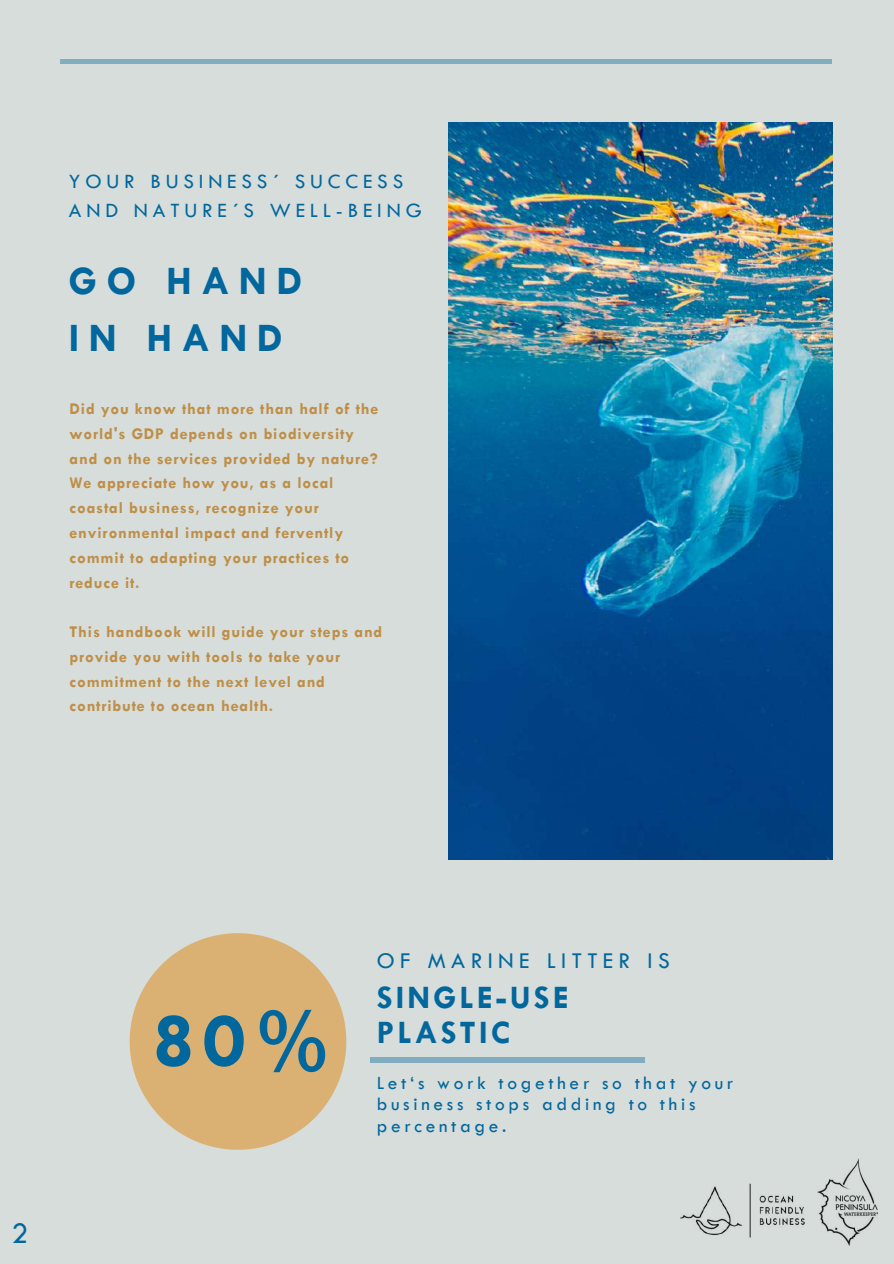
<style>
.page{position:relative;width:894px;height:1264px;background:#fff}
.page>*{position:absolute;margin:0;border:0;box-sizing:border-box;transform-origin:0 0}
.t1{font:700 80.4px "Tw Cen";color:#02679c}
.t2{font:700 40.8px/56.2px "Tw Cen";letter-spacing:.23em;color:#02679c}
.t3{font:700 33px/35.1px "Tw Cen";letter-spacing:.1em;color:#02679c}
.t4{font:30.45px "Tw Cen MT Regular";color:#02679c}
.t5{font:23.4px "Tw Cen MT Regular";letter-spacing:.23em;color:#02679c}
.t6{font:21.15px/28.8px "Tw Cen MT Regular";letter-spacing:.23em;color:#02679c}
.t7{font:19.35px/21.5px "Tw Cen MT Regular";letter-spacing:.19em;color:#02679c}
.t8{font:700 16.5px/24.8px "Tw Cen";letter-spacing:.05em;color:#bf8e46}
</style>
<div class="page">
<div style="left:0;top:0;width:893px;height:1263px;background:#d6dddb"></div>
<hr style="left:60px;top:60px;width:771px;height:3px;background:#02679c">
<img style="left:448px;top:123px;width:384px;height:736px">
<div style="left:370px;top:1057px;width:274px;height:5px;background:#81adc1"></div>
<img style="left:680px;top:1183px;width:125px;height:55px">
<img style="left:817px;top:1158px;width:60px;height:86px">
<svg style="left:130px;top:933px;width:216px;height:216px;fill:#dbb173"></svg>
<p class="t6" style="left:69px;top:167px;width:354px">YOUR BUSINESS´ SUCCESS<br>AND NATURE´S WELL-BEING</p>
<h2 class="t2" style="left:69px;top:253px;width:235px">GO HAND<br>IN HAND</h2>
<p class="t8" style="left:69px;top:396px;width:310px">Did you know that more than half of the world's GDP depends on biodiversity and on the services provided by nature?<br>We appreciate how you, as a local coastal business, recognize your environmental impact and fervently commit to adapting your practices to reduce it.</p>
<p class="t8" style="left:69px;top:619px;width:314px">This handbook will guide your steps and provide you with tools to take your commitment to the next level and contribute to ocean health.</p>
<h3 class="t4" style="left:12px;top:1216px;width:18px">2</h3>
<h1 class="t1" style="left:152px;top:997px;width:180px">80%</h1>
<h3 class="t5" style="left:376px;top:947px;width:294px">OF MARINE LITTER IS</h3>
<h3 class="t3" style="left:376px;top:979px;width:193px">SINGLE-USE<br>PLASTIC</h3>
<p class="t7" style="left:376px;top:1072px;width:358px">Let‘s work together so that your business stops adding to this percentage.</p>
</div>
